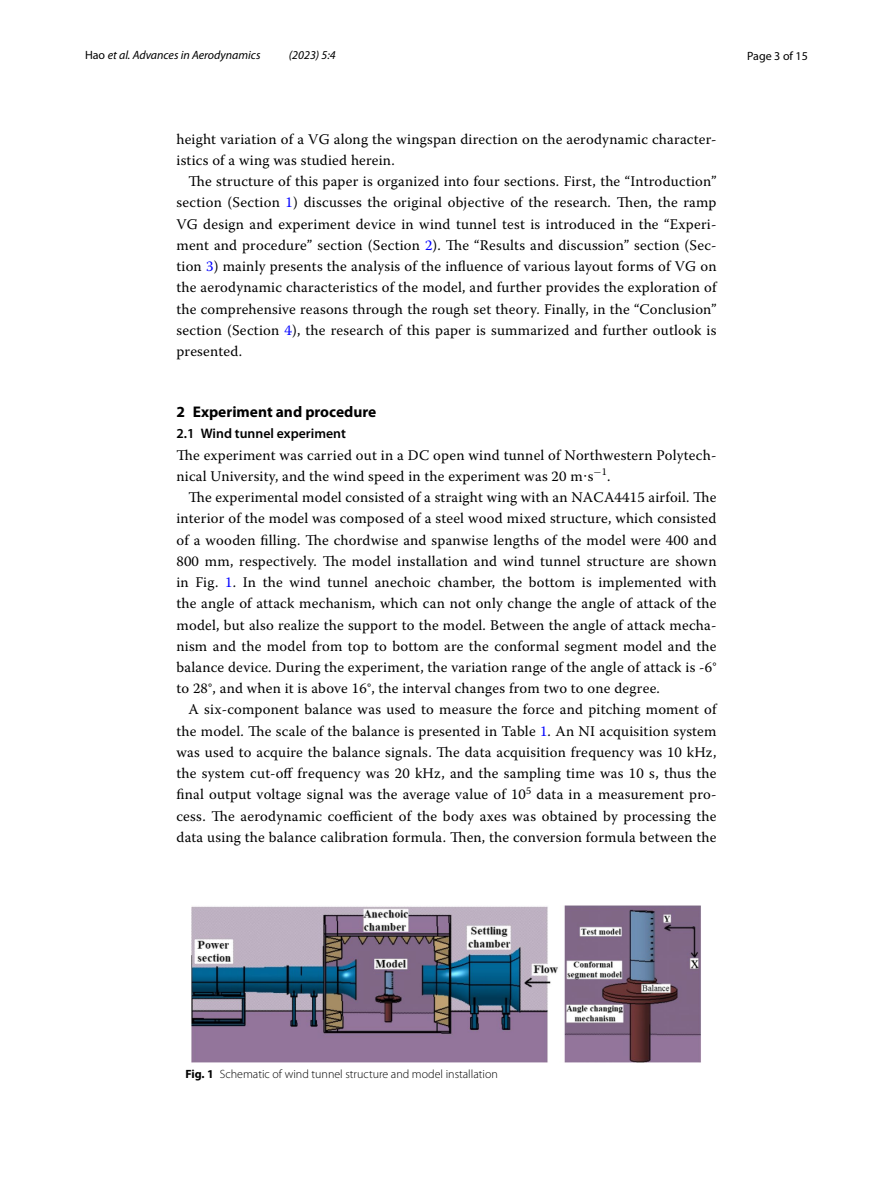
<style>
.page{position:relative;width:893px;height:1187px;background:#fff}
.page>*{position:absolute;margin:0;border:0;box-sizing:border-box;transform-origin:0 0}
.t1{font:700 15.45px "Myriad Pro";color:#000}
.t2{font:14.7px/21.3px "Warnock Pro";letter-spacing:.015em;color:#000;text-align:justify}
.t3{font:600 13.8px "Myriad Pro";color:#000}
.t4{font:300 12px "Myriad Pro";color:#000}
.t5{font:italic 12px "Myriad Pro";color:#000}
.t6{font:12px "Myriad Pro";color:#000}
.s1{font-style:normal}
.s2{color:#00f}
.s3{font-family:"Code 2000"}
.s4{font-weight:700}
</style>
<div class="page">
<img style="left:191px;top:905px;width:510px;height:157px">
<p class="t5" style="left:85px;top:48px;width:177px"><span class="s1">Hao</span> et al. Advances in Aerodynamics</p>
<p class="t5" style="left:289px;top:48px;width:48px">(2023) 5:4</p>
<p class="t6" style="left:747px;top:48px;width:62px">Page 3 of 15</p>
<p class="t2" style="left:176px;top:128px;width:542px">height variation of a VG along the wingspan direction on the aerodynamic character&shy;istics of a wing was studied herein.</p>
<p class="t2" style="left:176px;top:170px;width:542px;text-indent:12px">The structure of this paper is organized into four sections. First, the “Introduction” section (Section <span class="s2">1</span>) discusses the original objective of the research. Then, the ramp VG design and experiment device in wind tunnel test is introduced in the “Experi&shy;ment and procedure” section (Section <span class="s2">2</span>). The “Results and discussion” section (Sec&shy;tion <span class="s2">3</span>) mainly presents the analysis of the influence of various layout forms of VG on the aerodynamic characteristics of the model, and further provides the exploration of the comprehensive reasons through the rough set theory. Finally, in the “Conclusion” section (Section <span class="s2">4</span>), the research of this paper is summarized and further outlook is presented.</p>
<p class="t1" style="left:176px;top:402px;width:201px">2 Experiment and procedure</p>
<p class="t3" style="left:176px;top:425px;width:171px">2.1 Wind tunnel experiment</p>
<p class="t2" style="left:176px;top:444px;width:542px">The experiment was carried out in a DC open wind tunnel of Northwestern Polytech&shy;nical University, and the wind speed in the experiment was 20 m<span class="s3">⋅</span>s<sup>−</sup><sup>1</sup>.</p>
<p class="t2" style="left:176px;top:486px;width:542px;text-indent:12px">The experimental model consisted of a straight wing with an NACA4415 airfoil. The interior of the model was composed of a steel wood mixed structure, which consisted of a wooden filling. The chordwise and spanwise lengths of the model were 400 and 800 mm, respectively. The model installation and wind tunnel structure are shown in Fig. <span class="s2">1</span>. In the wind tunnel anechoic chamber, the bottom is implemented with the angle of attack mechanism, which can not only change the angle of attack of the model, but also realize the support to the model. Between the angle of attack mecha&shy;nism and the model from top to bottom are the conformal segment model and the balance device. During the experiment, the variation range of the angle of attack is -6° to 28°, and when it is above 16°, the interval changes from two to one degree.</p>
<p class="t2" style="left:176px;top:698px;width:542px;text-indent:12px">A six-component balance was used to measure the force and pitching moment of the model. The scale of the balance is presented in Table <span class="s2">1</span>. An NI acquisition system was used to acquire the balance signals. The data acquisition frequency was 10 kHz, the system cut-off frequency was 20 kHz, and the sampling time was 10 s, thus the final output voltage signal was the average value of 10<sup>5</sup> data in a measurement pro&shy;cess. The aerodynamic coefficient of the body axes was obtained by processing the data using the balance calibration formula. Then, the conversion formula between the</p>
<p class="t4" style="left:185px;top:1066px;width:314px"><span class="s4">Fig. 1</span> Schematic of wind tunnel structure and model installation</p>
</div>
